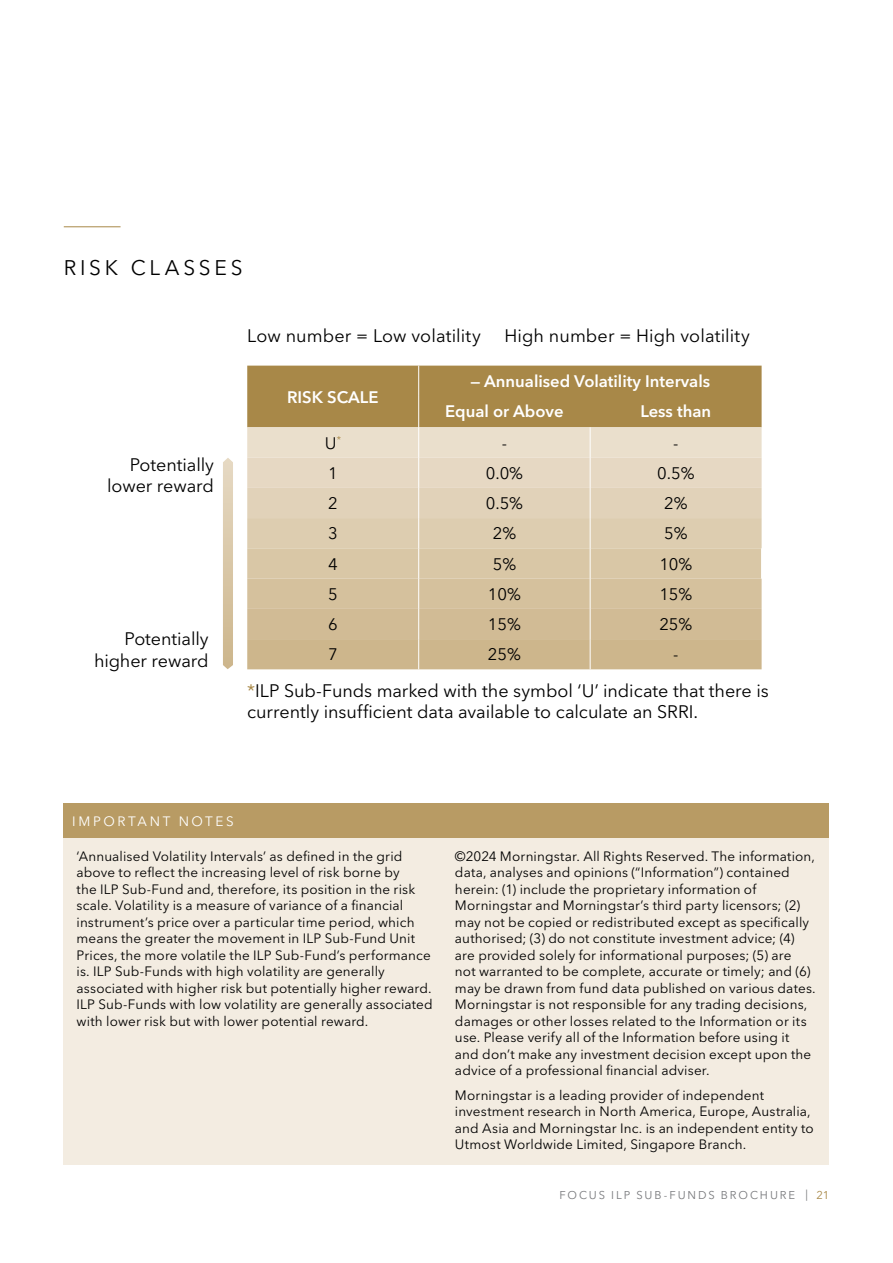
<style>
.page{position:relative;width:893px;height:1263px;background:#fff}
.page>*{position:absolute;margin:0;border:0;box-sizing:border-box;transform-origin:0 0}
.t1{font:21px "Avenir Next LT Pro";letter-spacing:.175em;color:#000}
.t2{font:18px/21.6px "Avenir Next LT Pro";letter-spacing:-.005em;color:#000;text-align:right}
.t3{font:600 16.65px/30.9px "Avenir Next LT Pro";color:#fff}
.t4{font:16.65px "Avenir Next LT Pro";color:#000}
.t5{font:13.5px/16.5px "Avenir Next LT Pro";letter-spacing:.01em;color:#000}
.t6{font:13.5px "Avenir Next LT Pro";letter-spacing:.195em;color:#fff}
.t7{font:11.25px "Avenir Next LT Pro";letter-spacing:.17em;color:#77787b}
.s1{color:#a88848}
</style>
<div class="page">
<svg style="left:247px;top:366px;width:515px;height:303px;background:#d1bc97"></svg>
<hr style="left:418px;top:395px;width:1px;height:32px;background:#fff">
<hr style="left:418px;top:427px;width:1px;height:31px;background:#fff">
<hr style="left:590px;top:427px;width:1px;height:31px;background:#fff">
<hr style="left:418px;top:458px;width:1px;height:30px;background:#fff">
<hr style="left:590px;top:458px;width:1px;height:30px;background:#fff">
<hr style="left:418px;top:488px;width:1px;height:30px;background:#fff">
<hr style="left:590px;top:488px;width:1px;height:30px;background:#fff">
<hr style="left:418px;top:518px;width:1px;height:30px;background:#fff">
<hr style="left:590px;top:518px;width:1px;height:30px;background:#fff">
<hr style="left:418px;top:548px;width:1px;height:31px;background:#fff">
<hr style="left:590px;top:548px;width:1px;height:31px;background:#fff">
<hr style="left:418px;top:579px;width:1px;height:30px;background:#fff">
<hr style="left:590px;top:579px;width:1px;height:30px;background:#fff">
<hr style="left:418px;top:609px;width:1px;height:30px;background:#fff">
<hr style="left:590px;top:609px;width:1px;height:30px;background:#fff">
<hr style="left:418px;top:639px;width:1px;height:30px;background:#fff">
<hr style="left:590px;top:639px;width:1px;height:30px;background:#fff">
<div style="left:64px;top:804px;width:765px;height:361px;background:#f3ece1"></div>
<div style="left:64px;top:804px;width:765px;height:34px;background:#b89b64"></div>
<hr style="left:64px;top:226px;width:57px;height:1px;background:#a88848">
<svg style="left:223px;top:458px;width:10px;height:211px;background:#d9c8a9"></svg>
<h1 class="t1" style="left:64px;top:255px;width:180px">RISK CLASSES</h1>
<h2 class="t2" style="left:247px;top:325px;width:235px">Low number = Low volatility</h2>
<h2 class="t2" style="left:505px;top:325px;width:247px">High number = High volatility</h2>
<h2 class="t2" style="left:107px;top:454px;width:108px">Potentially lower reward</h2>
<h2 class="t2" style="left:94px;top:628px;width:116px">Potentially higher reward</h2>
<p class="t3" style="left:287px;top:381px;width:93px">RISK SCALE</p>
<p class="t3" style="left:445px;top:365px;width:267px;text-indent:25px">— Annualised Volatility Intervals<br>Equal or Above</p>
<p class="t3" style="left:640px;top:396px;width:72px">Less than</p>
<p class="t4" style="left:325px;top:433px;width:18px">U<sup>*</sup></p>
<p class="t4" style="left:502px;top:433px;width:7px">-</p>
<p class="t4" style="left:673px;top:433px;width:7px">-</p>
<p class="t4" style="left:328px;top:463px;width:11px">1</p>
<p class="t4" style="left:486px;top:463px;width:39px">0.0%</p>
<p class="t4" style="left:657px;top:463px;width:39px">0.5%</p>
<p class="t4" style="left:328px;top:493px;width:11px">2</p>
<p class="t4" style="left:486px;top:493px;width:39px">0.5%</p>
<p class="t4" style="left:664px;top:493px;width:25px">2%</p>
<p class="t4" style="left:328px;top:524px;width:11px">3</p>
<p class="t4" style="left:493px;top:524px;width:25px">2%</p>
<p class="t4" style="left:664px;top:524px;width:25px">5%</p>
<p class="t4" style="left:328px;top:554px;width:11px">4</p>
<p class="t4" style="left:493px;top:554px;width:25px">5%</p>
<p class="t4" style="left:659px;top:554px;width:35px">10%</p>
<p class="t4" style="left:328px;top:584px;width:11px">5</p>
<p class="t4" style="left:488px;top:584px;width:35px">10%</p>
<p class="t4" style="left:659px;top:584px;width:35px">15%</p>
<p class="t4" style="left:328px;top:614px;width:11px">6</p>
<p class="t4" style="left:488px;top:614px;width:35px">15%</p>
<p class="t4" style="left:659px;top:614px;width:35px">25%</p>
<p class="t4" style="left:328px;top:645px;width:11px">7</p>
<p class="t4" style="left:488px;top:645px;width:35px">25%</p>
<p class="t4" style="left:673px;top:645px;width:7px">-</p>
<h2 class="t2" style="left:247px;top:680px;width:523px;text-align:left"><span class="s1">*</span>ILP Sub-Funds marked with the symbol ‘U’ indicate that there is currently insufficient data available to calculate an SRRI.</h2>
<p class="t6" style="left:72px;top:813px;width:163px">IMPORTANT NOTES</p>
<p class="t5" style="left:77px;top:848px;width:358px">‘Annualised Volatility Intervals’ as defined in the grid above to reflect the increasing level of risk borne by<br>the ILP Sub-Fund and, therefore, its position in the risk scale. Volatility is a measure of variance of a financial instrument’s price over a particular time period, which means the greater the movement in ILP Sub-Fund Unit Prices, the more volatile the ILP Sub-Fund’s performance is. ILP Sub-Funds with high volatility are generally associated with higher risk but potentially higher reward.<br>ILP Sub-Funds with low volatility are generally associated with lower risk but with lower potential reward.</p>
<p class="t5" style="left:455px;top:848px;width:362px">©2024 Morningstar. All Rights Reserved. The information, data, analyses and opinions (“Information”) contained herein: (1) include the proprietary information of Morningstar and Morningstar’s third party licensors; (2) may not be copied or redistributed except as specifically authorised; (3) do not constitute investment advice; (4) are provided solely for informational purposes; (5) are<br>not warranted to be complete, accurate or timely; and (6) may be drawn from fund data published on various dates.<br>Morningstar is not responsible for any trading decisions, damages or other losses related to the Information or its use. Please verify all of the Information before using it and don’t make any investment decision except upon the advice of a professional financial adviser.</p>
<p class="t5" style="left:455px;top:1087px;width:360px">Morningstar is a leading provider of independent investment research in North America, Europe, Australia, and Asia and Morningstar Inc. is an independent entity to Utmost Worldwide Limited, Singapore Branch.</p>
<p class="t7" style="left:559px;top:1188px;width:271px">FOCUS ILP SUB-FUNDS BROCHURE | <span class="s1">21</span></p>
</div>
